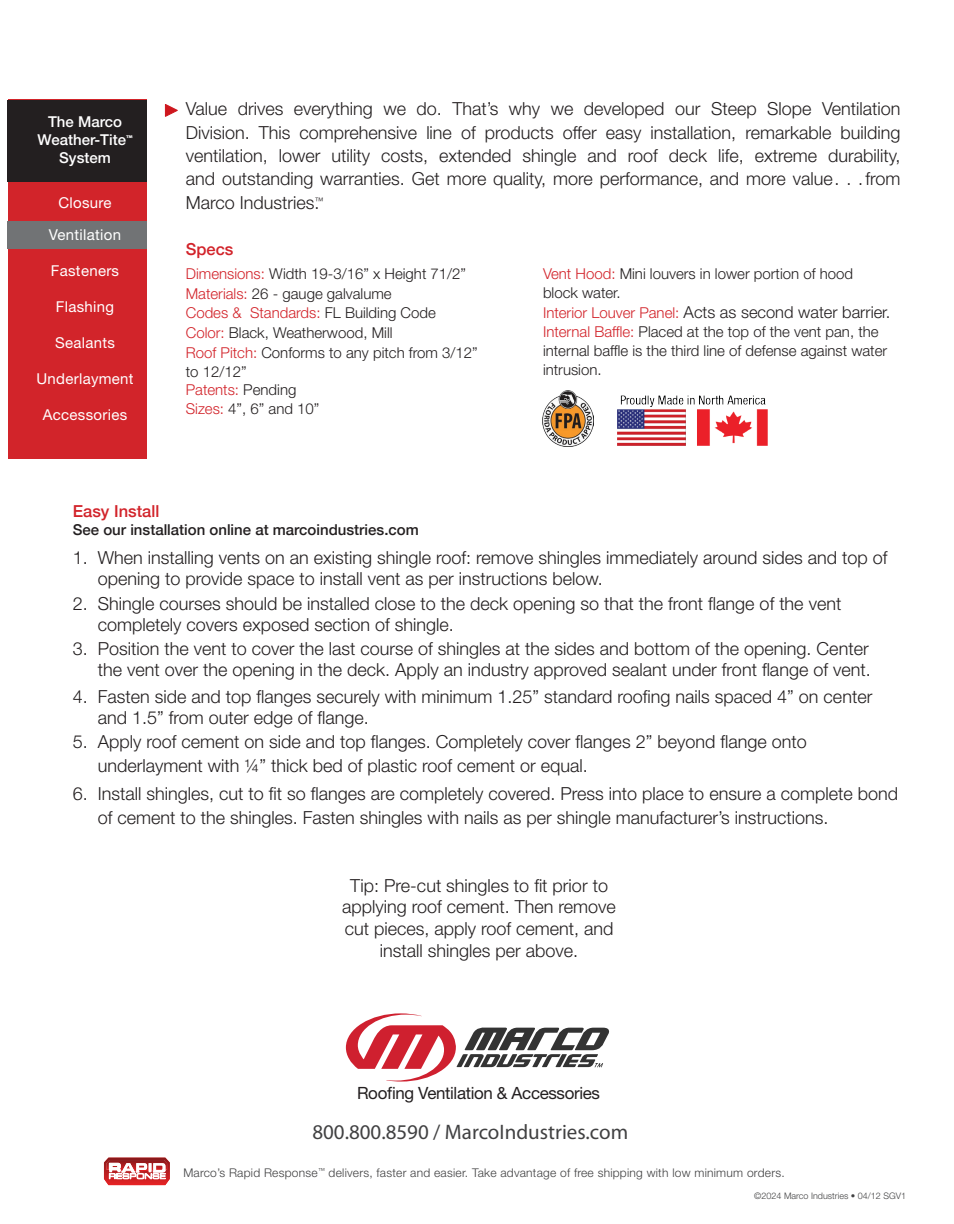
<style>
.page{position:relative;width:954px;height:1224px;background:#fff}
.page>*{position:absolute;margin:0;border:0;box-sizing:border-box;transform-origin:0 0}
.P_-_Paragraph_Style8_-_Left_Indent__0__L{font:21px "Myriad Pro";color:#414142}
.P_-_Alpha-Numeric_List_Style1_-_Left_Ind{font:300 18px/21px "Helvetica Neue LT Std";color:#231f20}
.P_-_Paragraph_Style1_-_Left_Indent__0__L{font:300 18px/23.4px "Helvetica Neue LT Std";color:#231f20;text-align:justify}
.t1{font:16.95px "Helvetica Neue LT Std";letter-spacing:-.02em;color:#231f20}
.P_-_Paragraph_Style1_-_Left_Indent__0__L-2{font:300 16.5px "Helvetica Neue LT Std";color:#231f20}
.P_-_Paragraph_Style1_-_Left_Indent__0__L-3{font:500 16.5px "Helvetica Neue";color:#d2232a}
.P_-_Paragraph_Style1_-_Left_Indent__0__L-4{font:300 15px/19px "Helvetica Neue LT Std";color:#231f20}
.t2{font:15px/32.2px "Helvetica Neue LT Std";letter-spacing:.02em;color:#fff;text-align:center}
.P_-_Paragraph_Style1_-_Left_Indent__0__L-5{font:300 15px "Helvetica Neue LT Std";color:#d2232a}
.P_-_Paragraph_Style1_-_Left_Indent__0__L-6{font:500 15px "Helvetica Neue";color:#231f20}
.t3{font:500 15px "Helvetica Neue LT Std";color:#fff}
.P_-_Paragraph_Style1_-_Left_Indent__0__L-7{font:300 12px "Helvetica Neue LT Std";letter-spacing:.02em;color:#414142}
.P_-_Paragraph_Style1_-_Left_Indent__0__L-8{font:300 9px "Helvetica Neue LT Std";color:#414142}
.s1{color:#d2232a}
.s2{color:#231f20}
.s3{font-size:15px;color:#d2232a}
</style>
<div class="page">
<svg style="left:104px;top:1158px;width:66px;height:27px"></svg>
<svg style="left:165px;top:104px;width:12px;height:12px"></svg>
<img style="left:543px;top:391px;width:51px;height:56px">
<img style="left:618px;top:395px;width:149px;height:50px">
<svg style="left:346px;top:1013px;width:264px;height:69px"></svg>
<div style="left:8px;top:100px;width:139px;height:359px;background:#d2242a"></div>
<div style="left:7px;top:100px;width:140px;height:81px;background:#231f20"></div>
<div style="left:7px;top:221px;width:140px;height:28px;background:#717375"></div>
<p class="t3" style="left:48px;top:112px;width:75px">The Marco</p>
<p class="t3" style="left:38px;top:130px;width:97px">Weather-Tite<sup>™</sup></p>
<p class="t3" style="left:59px;top:148px;width:53px">System</p>
<p class="t2" style="left:49px;top:186px;width:74px">Closure<br>Ventilation</p>
<p class="t2" style="left:51px;top:254px;width:70px">Fasteners</p>
<p class="t2" style="left:56px;top:290px;width:60px">Flashing</p>
<p class="t2" style="left:55px;top:326px;width:61px">Sealants</p>
<p class="t2" style="left:36px;top:362px;width:99px">Underlayment</p>
<p class="t2" style="left:43px;top:398px;width:86px">Accessories</p>
<p class="P_-_Paragraph_Style1_-_Left_Indent__0__L" style="left:186px;top:97px;width:716px">Value drives everything we do. That’s why we developed our Steep Slope Ventilation Division. This comprehensive line of products offer easy installation, remarkable building ventilation, lower utility costs, extended shingle and roof deck life, extreme durability, and outstanding warranties. Get more quality, more performance, and more value. . .from Marco Industries.<sup>™</sup></p>
<p class="P_-_Paragraph_Style1_-_Left_Indent__0__L-3" style="left:186px;top:236px;width:49px">Specs</p>
<p class="P_-_Paragraph_Style1_-_Left_Indent__0__L-4" style="left:186px;top:264px;width:282px"><span class="s1">Dimensions:</span> Width 19-3/16” x Height 71/2”</p>
<p class="P_-_Paragraph_Style1_-_Left_Indent__0__L-4" style="left:186px;top:284px;width:207px"><span class="s1">Materials:</span> 26 - gauge galvalume</p>
<p class="P_-_Paragraph_Style1_-_Left_Indent__0__L-5" style="left:186px;top:304px;width:252px">Codes &amp; Standards: <span class="s2">FL Building Code</span></p>
<p class="P_-_Paragraph_Style1_-_Left_Indent__0__L-4" style="left:186px;top:323px;width:208px"><span class="s1">Color:</span> Black, Weatherwood, Mill</p>
<p class="P_-_Paragraph_Style1_-_Left_Indent__0__L-4" style="left:186px;top:343px;width:294px"><span class="s1">Roof Pitch:</span> Conforms to any pitch from 3/12” to 12/12”</p>
<p class="P_-_Paragraph_Style1_-_Left_Indent__0__L-5" style="left:186px;top:380px;width:112px">Patents: <span class="s2">Pending</span></p>
<p class="P_-_Paragraph_Style1_-_Left_Indent__0__L-4" style="left:186px;top:399px;width:135px"><span class="s1">Sizes:</span> 4”, 6” and 10”</p>
<p class="P_-_Paragraph_Style1_-_Left_Indent__0__L-4" style="left:543px;top:264px;width:312px"><span class="s1">Vent Hood:</span> Mini louvers in lower portion of hood block water.</p>
<p class="P_-_Paragraph_Style1_-_Left_Indent__0__L-2" style="left:543px;top:302px;width:349px"><span class="s3">Interior Louver Panel:</span> Acts as second water barrier.</p>
<p class="P_-_Paragraph_Style1_-_Left_Indent__0__L-4" style="left:543px;top:321px;width:346px"><span class="s1">Internal Baffle:</span> Placed at the top of the vent pan, the internal baffle is the third line of defense against water intrusion.</p>
<p class="P_-_Paragraph_Style1_-_Left_Indent__0__L-3" style="left:73px;top:498px;width:88px">Easy Install</p>
<p class="P_-_Paragraph_Style1_-_Left_Indent__0__L-6" style="left:73px;top:518px;width:347px">See our installation online at marcoindustries.com</p>
<p class="P_-_Paragraph_Style1_-_Left_Indent__0__L" style="left:98px;top:547px;width:791px;line-height:21px;text-indent:-25px">1. When installing vents on an existing shingle roof: remove shingles immediately around sides and top of opening to provide space to install vent as per instructions below.</p>
<p class="P_-_Alpha-Numeric_List_Style1_-_Left_Ind" style="left:98px;top:593px;width:745px;text-indent:-25px">2. Shingle courses should be installed close to the deck opening so that the front flange of the vent completely covers exposed section of shingle.</p>
<p class="P_-_Alpha-Numeric_List_Style1_-_Left_Ind" style="left:73px;top:638px;width:799px;text-align:right">3. Position the vent to cover the last course of shingles at the sides and bottom of the opening. Center the vent over the opening in the deck. Apply an industry approved sealant under front flange of vent.</p>
<p class="P_-_Alpha-Numeric_List_Style1_-_Left_Ind" style="left:98px;top:686px;width:776px;text-indent:-25px">4. Fasten side and top flanges securely with minimum 1.25” standard roofing nails spaced 4” on center and 1.5” from outer edge of flange.</p>
<p class="P_-_Alpha-Numeric_List_Style1_-_Left_Ind" style="left:98px;top:730px;width:710px;line-height:24px;text-indent:-25px">5. Apply roof cement on side and top flanges. Completely cover flanges 2” beyond flange onto underlayment with ¼” thick bed of plastic roof cement or equal.</p>
<p class="P_-_Alpha-Numeric_List_Style1_-_Left_Ind" style="left:98px;top:781px;width:802px;line-height:24px;text-indent:-25px">6. Install shingles, cut to fit so flanges are completely covered. Press into place to ensure a complete bond of cement to the shingles. Fasten shingles with nails as per shingle manufacturer’s instructions.</p>
<p class="P_-_Paragraph_Style1_-_Left_Indent__0__L" style="left:342px;top:874px;width:275px;line-height:21.6px;text-align:center">Tip: Pre-cut shingles to fit prior to applying roof cement. Then remove cut pieces, apply roof cement, and install shingles per above.</p>
<p class="t1" style="left:357px;top:1083px;width:245px">Roofing Ventilation &amp; Accessories</p>
<p class="P_-_Paragraph_Style8_-_Left_Indent__0__L" style="left:312px;top:1119px;width:317px">800.800.8590 / MarcoIndustries.com</p>
<p class="P_-_Paragraph_Style1_-_Left_Indent__0__L-7" style="left:183px;top:1165px;width:603px">Marco’s Rapid Response<sup>™</sup> delivers, faster and easier. Take advantage of free shipping with low minimum orders.</p>
<p class="P_-_Paragraph_Style1_-_Left_Indent__0__L-8" style="left:754px;top:1190px;width:153px">©2024 Marco Industries • 04/12 SGV1</p>
</div>
